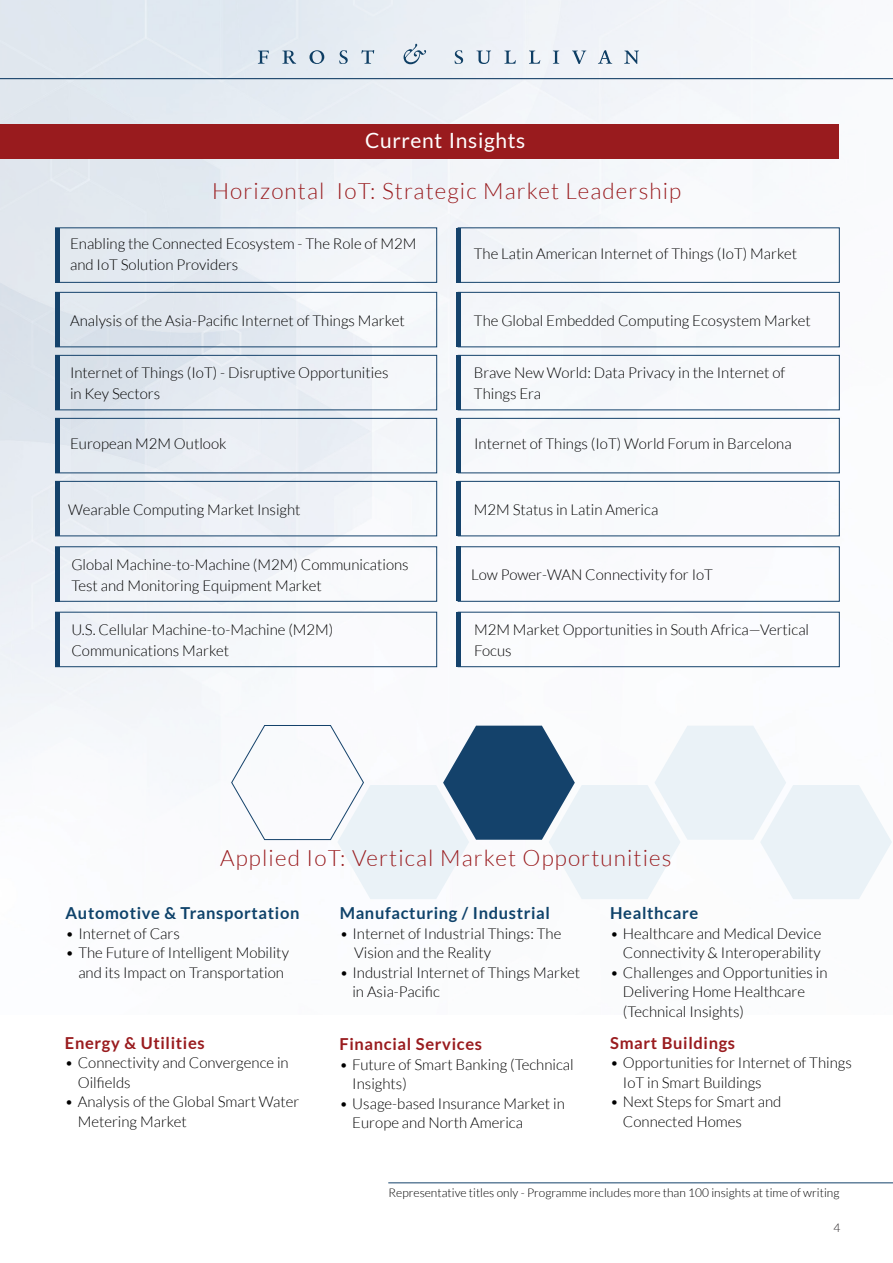
<style>
.page{position:relative;width:893px;height:1263px;background:#fff}
.page>*{position:absolute;margin:0;border:0;box-sizing:border-box;transform-origin:0 0}
.t1{font:300 22.5px "Lato";letter-spacing:.05em;color:#991b1e}
.t2{font:21px "Lato";letter-spacing:.03em;color:#fff}
.t3{font:700 16.5px "Lato";letter-spacing:.04em;color:#0e426a}
.t4{font:700 16.5px "Lato";letter-spacing:.04em;color:#991b1e}
.t5{font:300 15px/19.5px "Lato";color:#000}
.t6{font:300 12px "Lato";color:#000}
.t7{font:300 12px "Lato";color:#231f20}
</style>
<div class="page">
<img style="left:0;top:0;width:893px;height:780px">
<svg style="left:258px;top:51px;width:11px;height:13px"></svg>
<svg style="left:282px;top:51px;width:14px;height:13px"></svg>
<svg style="left:309px;top:50px;width:15px;height:14px"></svg>
<svg style="left:339px;top:50px;width:9px;height:14px"></svg>
<svg style="left:361px;top:50px;width:13px;height:14px"></svg>
<svg style="left:404px;top:44px;width:22px;height:20px"></svg>
<svg style="left:455px;top:50px;width:8px;height:14px"></svg>
<svg style="left:476px;top:51px;width:15px;height:13px"></svg>
<svg style="left:504px;top:51px;width:12px;height:13px"></svg>
<svg style="left:529px;top:51px;width:11px;height:13px"></svg>
<svg style="left:553px;top:51px;width:6px;height:13px"></svg>
<svg style="left:572px;top:51px;width:14px;height:13px"></svg>
<svg style="left:598px;top:50px;width:14px;height:14px"></svg>
<svg style="left:624px;top:51px;width:15px;height:13px"></svg>
<hr style="left:0;top:78px;width:893px;height:1px;background:#002e59">
<div style="left:55px;top:228px;width:382px;height:55px;border:1px solid #14426b"></div>
<div style="left:458px;top:228px;width:381px;height:55px;border:1px solid #14426b"></div>
<div style="left:55px;top:228px;width:5px;height:55px;background:#14426b"></div>
<div style="left:55px;top:292px;width:382px;height:55px;border:1px solid #14426b"></div>
<div style="left:55px;top:292px;width:5px;height:55px;background:#14426b"></div>
<div style="left:55px;top:355px;width:382px;height:55px;border:1px solid #14426b"></div>
<div style="left:55px;top:355px;width:5px;height:55px;background:#14426b"></div>
<div style="left:55px;top:418px;width:382px;height:55px;border:1px solid #14426b"></div>
<div style="left:55px;top:418px;width:5px;height:55px;background:#14426b"></div>
<div style="left:55px;top:481px;width:382px;height:55px;border:1px solid #14426b"></div>
<div style="left:55px;top:481px;width:5px;height:55px;background:#14426b"></div>
<div style="left:55px;top:547px;width:5px;height:54px;background:#14426b"></div>
<div style="left:55px;top:612px;width:382px;height:55px;border:1px solid #14426b"></div>
<div style="left:55px;top:612px;width:5px;height:55px;background:#14426b"></div>
<div style="left:456px;top:228px;width:5px;height:54px;background:#14426b"></div>
<div style="left:458px;top:292px;width:381px;height:55px;border:1px solid #14426b"></div>
<div style="left:456px;top:292px;width:5px;height:55px;background:#14426b"></div>
<div style="left:458px;top:355px;width:381px;height:55px;border:1px solid #14426b"></div>
<div style="left:456px;top:355px;width:5px;height:55px;background:#14426b"></div>
<div style="left:458px;top:418px;width:381px;height:55px;border:1px solid #14426b"></div>
<div style="left:456px;top:418px;width:5px;height:55px;background:#14426b"></div>
<div style="left:458px;top:481px;width:381px;height:55px;border:1px solid #14426b"></div>
<div style="left:456px;top:481px;width:5px;height:55px;background:#14426b"></div>
<div style="left:456px;top:546px;width:5px;height:55px;background:#14426b"></div>
<div style="left:458px;top:612px;width:381px;height:55px;border:1px solid #14426b"></div>
<div style="left:456px;top:612px;width:5px;height:55px;background:#14426b"></div>
<svg style="left:231px;top:725px;width:661px;height:174px"></svg>
<hr style="left:388px;top:1182px;width:505px;height:1px;background:#14426b">
<div style="left:0;top:124px;width:838px;height:34px;background:#991b1e"></div>
<p class="t2" style="left:365px;top:129px;width:162px">Current Insights</p>
<p class="t1" style="left:212px;top:179px;width:471px">Horizontal IoT: Strategic Market Leadership</p>
<p class="t5" style="left:70px;top:233px;width:348px;line-height:21px">Enabling the Connected Ecosystem - The Role of M2M and IoT Solution Providers</p>
<p class="t5" style="left:70px;top:311px;width:336px">Analysis of the Asia-Pacific Internet of Things Market</p>
<p class="t5" style="left:70px;top:363px;width:320px">Internet of Things (IoT) - Disruptive Opportunities</p>
<p class="t5" style="left:70px;top:384px;width:92px">in Key Sectors</p>
<p class="t5" style="left:70px;top:434px;width:158px">European M2M Outlook</p>
<p class="t5" style="left:474px;top:244px;width:325px">The Latin American Internet of Things (IoT) Market</p>
<p class="t5" style="left:474px;top:311px;width:338px">The Global Embedded Computing Ecosystem Market</p>
<p class="t5" style="left:474px;top:362px;width:313px;line-height:21px">Brave New World: Data Privacy in the Internet of<br>Things Era</p>
<p class="t5" style="left:474px;top:434px;width:319px">Internet of Things (IoT) World Forum in Barcelona</p>
<p class="t5" style="left:68px;top:500px;width:234px">Wearable Computing Market Insight</p>
<p class="t5" style="left:474px;top:500px;width:186px">M2M Status in Latin America</p>
<p class="t5" style="left:71px;top:554px;width:339px;line-height:21px">Global Machine-to-Machine (M2M) Communications<br>Test and Monitoring Equipment Market</p>
<p class="t5" style="left:71px;top:619px;width:264px;line-height:21px">U.S. Cellular Machine-to-Machine (M2M)<br>Communications Market</p>
<p class="t5" style="left:471px;top:565px;width:243px">Low Power-WAN Connectivity for IoT</p>
<p class="t5" style="left:474px;top:619px;width:337px;line-height:21px">M2M Market Opportunities in South Africa—Vertical<br>Focus</p>
<p class="t1" style="left:220px;top:846px;width:453px">Applied IoT: Vertical Market Opportunities</p>
<p class="t3" style="left:66px;top:904px;width:235px">Automotive &amp; Transportation</p>
<p class="t5" style="left:66px;top:924px;width:116px">• Internet of Cars</p>
<p class="t5" style="left:66px;top:943px;width:225px;text-align:center">• The Future of Intelligent Mobility and its Impact on Transportation</p>
<p class="t4" style="left:65px;top:1033px;width:141px">Energy &amp; Utilities</p>
<p class="t5" style="left:78px;top:1053px;width:212px;text-indent:-13px">• Connectivity and Convergence in<br>Oilfields</p>
<p class="t5" style="left:78px;top:1092px;width:223px;text-indent:-13px">• Analysis of the Global Smart Water<br>Metering Market</p>
<p class="t3" style="left:340px;top:904px;width:212px">Manufacturing / Industrial</p>
<p class="t5" style="left:354px;top:924px;width:209px;text-indent:-14px">• Internet of Industrial Things: The<br>Vision and the Reality</p>
<p class="t5" style="left:352px;top:963px;width:229px;text-indent:-13px">• Industrial Internet of Things Market in Asia-Pacific</p>
<p class="t4" style="left:340px;top:1035px;width:144px">Financial Services</p>
<p class="t5" style="left:352px;top:1055px;width:223px;text-indent:-13px">• Future of Smart Banking (Technical<br>Insights)</p>
<p class="t5" style="left:352px;top:1094px;width:214px;text-indent:-13px">• Usage-based Insurance Market in<br>Europe and North America</p>
<p class="t3" style="left:610px;top:904px;width:90px">Healthcare</p>
<p class="t5" style="left:610px;top:924px;width:213px;text-align:right">• Healthcare and Medical Device<br>Connectivity &amp; Interoperability</p>
<p class="t5" style="left:623px;top:963px;width:206px;text-indent:-13px">• Challenges and Opportunities in<br>Delivering Home Healthcare (Technical Insights)</p>
<p class="t4" style="left:610px;top:1033px;width:126px">Smart Buildings</p>
<p class="t5" style="left:623px;top:1053px;width:230px;text-indent:-13px">• Opportunities for Internet of Things<br>IoT in Smart Buildings</p>
<p class="t5" style="left:623px;top:1092px;width:160px;text-indent:-13px">• Next Steps for Smart and<br>Connected Homes</p>
<p class="t6" style="left:389px;top:1186px;width:452px">Representative titles only - Programme includes more than 100 insights at time of writing</p>
<p class="t7" style="left:833px;top:1221px;width:8px">4</p>
</div>
